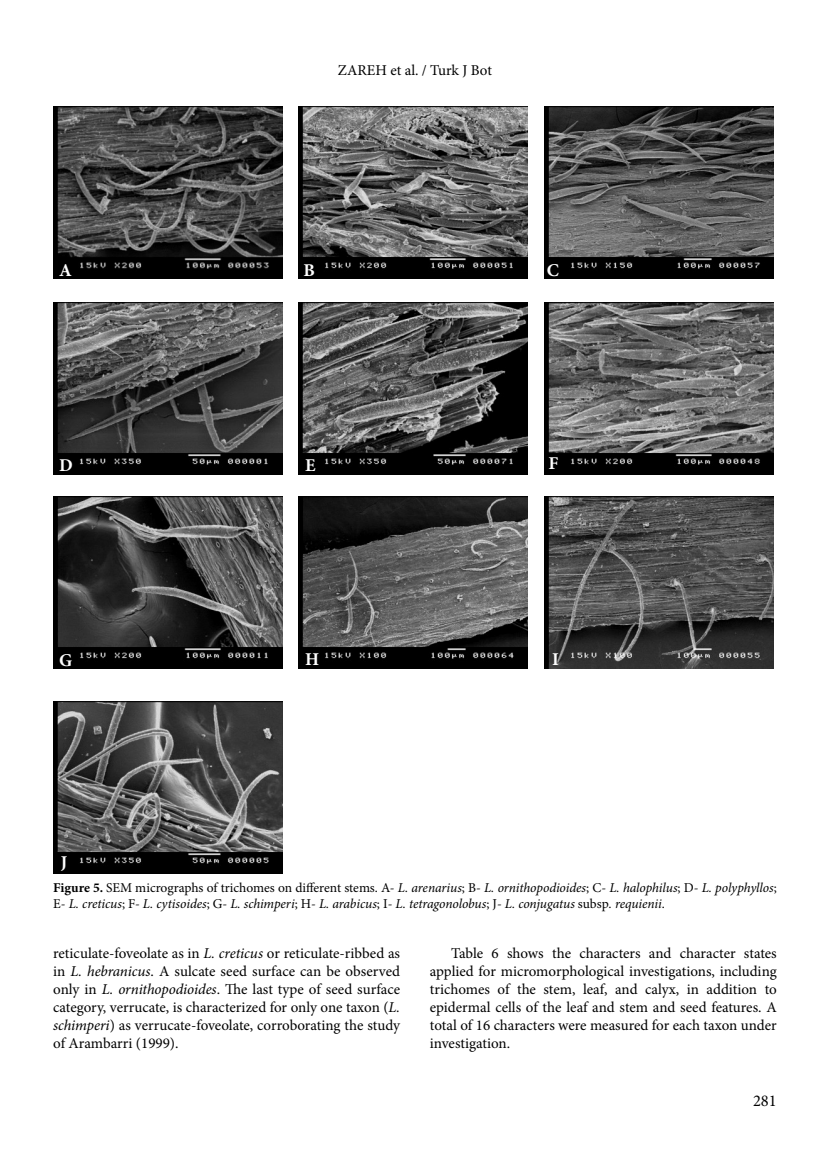
<style>
.page{position:relative;width:830px;height:1170px;background:#fff}
.page>*{position:absolute;margin:0;border:0;box-sizing:border-box;transform-origin:0 0}
.t1{font:700 18px "Minion Pro";color:#fff}
.t2{font:16.5px "Minion Pro";color:#000}
.t3{font:15px/18px "Minion Pro";color:#000;text-align:justify}
.t4{font:italic 13.5px/16.5px "Minion Pro";letter-spacing:-.01em;color:#000}
.s1{font-weight:700;font-style:normal}
.s2{font-style:normal}
.s3{font-style:italic}
</style>
<div class="page">
<img style="left:53px;top:106px;width:229px;height:172px">
<img style="left:298px;top:106px;width:229px;height:172px">
<img style="left:544px;top:106px;width:229px;height:172px">
<img style="left:53px;top:302px;width:230px;height:172px">
<img style="left:298px;top:302px;width:229px;height:172px">
<img style="left:544px;top:302px;width:229px;height:172px">
<img style="left:53px;top:496px;width:230px;height:172px">
<img style="left:298px;top:496px;width:229px;height:172px">
<img style="left:544px;top:496px;width:229px;height:172px">
<img style="left:53px;top:701px;width:230px;height:172px">
<p class="t3" style="left:338px;top:61px;width:155px">ZAREH et al. / Turk J Bot</p>
<p class="t1" style="left:59px;top:257px;width:14px">A</p>
<p class="t1" style="left:303px;top:257px;width:13px">B</p>
<p class="t1" style="left:546px;top:257px;width:14px">C</p>
<p class="t1" style="left:59px;top:452px;width:15px">D</p>
<p class="t1" style="left:59px;top:648px;width:15px">G</p>
<p class="t1" style="left:61px;top:849px;width:8px">J</p>
<p class="t1" style="left:305px;top:452px;width:12px">E</p>
<p class="t1" style="left:548px;top:451px;width:11px">F</p>
<p class="t1" style="left:305px;top:646px;width:16px">H</p>
<p class="t1" style="left:552px;top:646px;width:8px">I</p>
<p class="t4" style="left:53px;top:879px;width:724px"><span class="s1">Figure 5.</span> <span class="s2">SEM micrographs of trichomes on different stems. A-</span> L. arenarius<span class="s2">; B-</span> L. ornithopodioides<span class="s2">; C-</span> L. halophilus<span class="s2">; D-</span> L. polyphyllos<span class="s2">;<br>E-</span> L. creticus<span class="s2">; F-</span> L. cytisoides<span class="s2">; G-</span> L. schimperi<span class="s2">; H-</span> L. arabicus<span class="s2">; I-</span> L. tetragonolobus<span class="s2">; J-</span> L. conjugatus <span class="s2">subsp</span>. requienii<span class="s2">.</span></p>
<p class="t3" style="left:53px;top:943px;width:348px">reticulate-foveolate as in <span class="s3">L. creticus</span> or reticulate-ribbed as in <span class="s3">L. hebranicus</span>. A sulcate seed surface can be observed only in <span class="s3">L. ornithopodioides</span>. The last type of seed surface category, verrucate, is characterized for only one taxon (<span class="s3">L. schimperi</span>) as verrucate-foveolate, corroborating the study of Arambarri (1999).</p>
<p class="t3" style="left:429px;top:943px;width:348px;text-indent:21px">Table 6 shows the characters and character states applied for micromorphological investigations, including trichomes of the stem, leaf, and calyx, in addition to epidermal cells of the leaf and stem and seed features. A total of 16 characters were measured for each taxon under investigation.</p>
<p class="t2" style="left:752px;top:1089px;width:25px">281</p>
</div>
